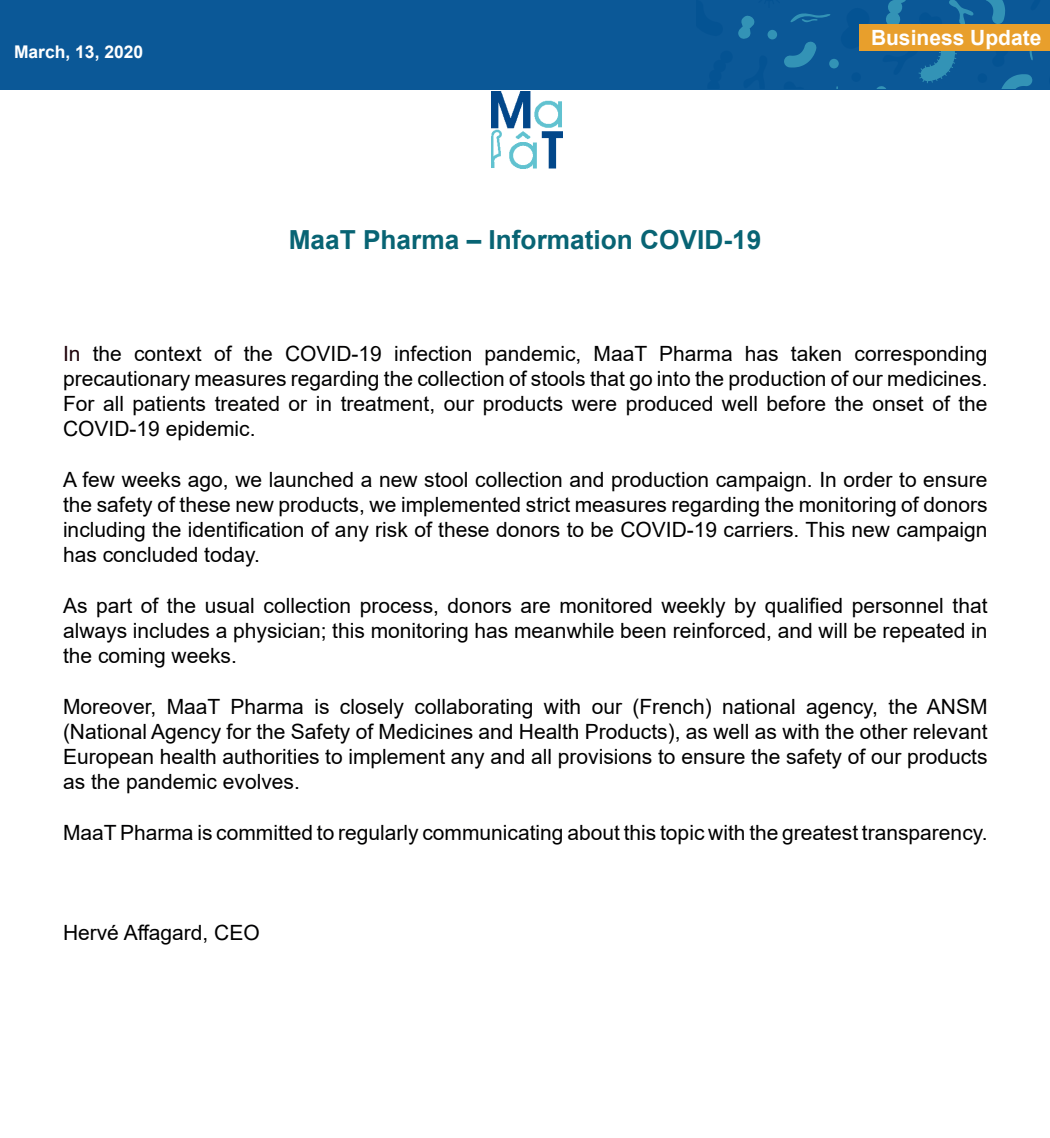
<style>
.page{position:relative;width:1050px;height:1138px;background:#fff}
.page>*{position:absolute;margin:0;border:0;box-sizing:border-box;transform-origin:0 0}
.t1{font:700 26.25px "Arial";color:#086474}
.t2{font:21px/25.2px "Arial";color:#000001;text-align:justify}
.t3{font:700 21px "Arial";color:#fff}
.t4{font:700 17.5px "Arial";color:#fff}
.s1{color:#1e0209}
</style>
<div class="page">
<div style="left:0;top:0;width:1050px;height:89px;background:#0b5897"></div>
<svg style="left:982px;top:0;width:23px;height:25px"></svg>
<svg style="left:1029px;top:51px;width:4px;height:9px"></svg>
<svg style="left:1001px;top:74px;width:32px;height:15px"></svg>
<div style="left:978px;top:73px;width:9px;height:10px;background:#004f91;border-radius:50%"></div>
<svg style="left:738px;top:0;width:236px;height:89px"></svg>
<div style="left:859px;top:25px;width:191px;height:26px;background:#e89f2c"></div>
<img style="left:492px;top:91px;width:70px;height:77px">
<p class="t4" style="left:14px;top:40px;width:131px">March, 13, 2020</p>
<p class="t1" style="left:289px;top:221px;width:474px">MaaT Pharma – Information COVID-19</p>
<p class="t3" style="left:871px;top:23px;width:172px">Business Update</p>
<p class="t2" style="left:63px;top:340px;width:926px"><span class="s1">In</span> the context of the COVID-19 infection pandemic, MaaT Pharma has taken corresponding precautionary measures regarding the collection of stools that go into the production of our medicines.<br>For all patients treated or in treatment, our products were produced well before the onset of the COVID-19 epidemic.</p>
<p class="t2" style="left:63px;top:466px;width:926px">A few weeks ago, we launched a new stool collection and production campaign. In order to ensure the safety of these new products, we implemented strict measures regarding the monitoring of donors including the identification of any risk of these donors to be COVID-19 carriers. This new campaign has concluded today.</p>
<p class="t2" style="left:63px;top:592px;width:926px">As part of the usual collection process, donors are monitored weekly by qualified personnel that always includes a physician; this monitoring has meanwhile been reinforced, and will be repeated in the coming weeks.</p>
<p class="t2" style="left:63px;top:693px;width:926px">Moreover, MaaT Pharma is closely collaborating with our (French) national agency, the ANSM (National Agency for the Safety of Medicines and Health Products), as well as with the other relevant European health authorities to implement any and all provisions to ensure the safety of our products as the pandemic evolves.</p>
<p class="t2" style="left:63px;top:819px;width:926px">MaaT Pharma is committed to regularly communicating about this topic with the greatest transparency.</p>
<p class="t2" style="left:63px;top:920px;width:198px">Hervé Affagard, CEO</p>
</div>
